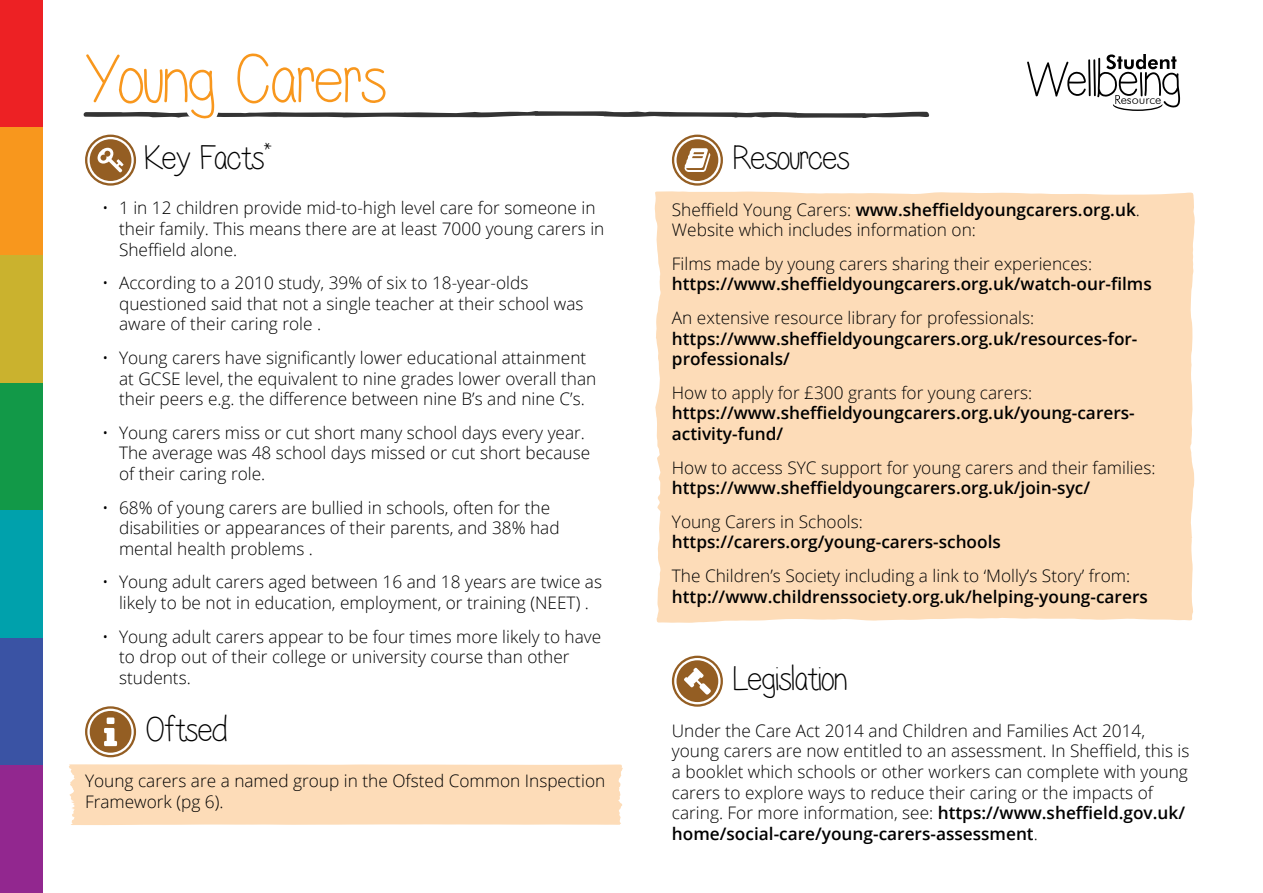
<style>
.page{position:relative;width:1263px;height:893px;background:#fff}
.page>*{position:absolute;margin:0;border:0;box-sizing:border-box;transform-origin:0 0}
.t1{font:72px "Lilian";color:#f8971d}
.t2{font:36px "Lilian";color:#000}
.t3{font:300 17.25px/20.7px "Open Sans";color:#000}
.t4{font:600 17.25px/20.7px "Open Sans";color:#000}
.t5{font:300 12.6px "Futura BT";color:#000}
.s1{font-weight:600}
</style>
<div class="page">
<div style="left:0;top:0;width:43px;height:128px;background:#ed2124"></div>
<div style="left:0;top:128px;width:43px;height:127px;background:#f8971d"></div>
<div style="left:0;top:255px;width:43px;height:128px;background:#cab22e"></div>
<div style="left:0;top:383px;width:43px;height:127px;background:#129948"></div>
<div style="left:0;top:510px;width:43px;height:128px;background:#00a1ac"></div>
<div style="left:0;top:638px;width:43px;height:127px;background:#3a53a4"></div>
<div style="left:0;top:765px;width:43px;height:128px;background:#92278f"></div>
<div style="left:655px;top:192px;width:540px;height:431px;background:#fddcb8"></div>
<svg style="left:83px;top:111px;width:846px;height:155px"></svg>
<svg style="left:672px;top:656px;width:51px;height:51px"></svg>
<div style="left:69px;top:764px;width:554px;height:61px;background:#fddcb8"></div>
<svg style="left:85px;top:706px;width:51px;height:51px"></svg>
<svg style="left:1027px;top:54px;width:153px;height:57px"></svg>
<h1 class="t1" style="left:84px;top:48px;width:302px">Young Carers</h1>
<h2 class="t2" style="left:145px;top:142px;width:128px">Key Facts<sup>*</sup></h2>
<p class="t3" style="left:119px;top:197px;width:487px;text-indent:-17px">• 1 in 12 children provide mid-to-high level care for someone in their family. This means there are at least 7000 young carers in<br>Sheffield alone.</p>
<p class="t3" style="left:119px;top:272px;width:466px;text-indent:-17px">• According to a 2010 study, 39% of six to 18-year-olds questioned said that not a single teacher at their school was aware of their caring role .</p>
<p class="t3" style="left:119px;top:347px;width:479px;text-indent:-17px">• Young carers have significantly lower educational attainment at GCSE level, the equivalent to nine grades lower overall than their peers e.g. the difference between nine B’s and nine C’s.</p>
<p class="t3" style="left:119px;top:422px;width:473px;text-indent:-17px">• Young carers miss or cut short many school days every year.<br>The average was 48 school days missed or cut short because of their caring role.</p>
<p class="t3" style="left:119px;top:496px;width:442px;text-indent:-17px">• 68% of young carers are bullied in schools, often for the disabilities or appearances of their parents, and 38% had mental health problems .</p>
<p class="t3" style="left:102px;top:571px;width:502px;text-align:center">• Young adult carers aged between 16 and 18 years are twice as likely to be not in education, employment, or training (NEET) .</p>
<p class="t3" style="left:119px;top:625px;width:484px;text-indent:-17px">• Young adult carers appear to be four times more likely to have to drop out of their college or university course than other students.</p>
<h2 class="t2" style="left:146px;top:714px;width:82px">Oftsed</h2>
<p class="t3" style="left:85px;top:770px;width:522px">Young carers are a named group in the Ofsted Common Inspection<br>Framework (pg 6).</p>
<h2 class="t2" style="left:733px;top:142px;width:117px">Resources</h2>
<p class="t5" style="left:1121px;top:92px;width:42px">esource</p>
<p class="t3" style="left:672px;top:198px;width:469px">Sheffield Young Carers: <span class="s1">www.sheffieldyoungcarers.org.uk</span>.<br>Website which includes information on:</p>
<p class="t3" style="left:672px;top:253px;width:422px">Films made by young carers sharing their experiences:</p>
<p class="t4" style="left:672px;top:273px;width:481px">https://www.sheffieldyoungcarers.org.uk/watch-our-films</p>
<p class="t3" style="left:672px;top:307px;width:364px">An extensive resource library for professionals:</p>
<p class="t4" style="left:672px;top:328px;width:467px">https://www.sheffieldyoungcarers.org.uk/resources-for&shy;professionals/</p>
<p class="t3" style="left:672px;top:382px;width:362px">How to apply for £300 grants for young carers:</p>
<p class="t4" style="left:672px;top:402px;width:464px">https://www.sheffieldyoungcarers.org.uk/young-carers&shy;activity-fund/</p>
<p class="t3" style="left:672px;top:456px;width:485px">How to access SYC support for young carers and their families:</p>
<p class="t4" style="left:672px;top:477px;width:420px">https://www.sheffieldyoungcarers.org.uk/join-syc/</p>
<p class="t3" style="left:672px;top:511px;width:192px">Young Carers in Schools:</p>
<p class="t4" style="left:672px;top:531px;width:330px">https://carers.org/young-carers-schools</p>
<p class="t3" style="left:672px;top:565px;width:460px">The Children’s Society including a link to ‘Molly’s Story’ from:</p>
<p class="t4" style="left:672px;top:586px;width:477px">http://www.childrenssociety.org.uk/helping-young-carers</p>
<h2 class="t2" style="left:733px;top:663px;width:115px">Legislation</h2>
<p class="t3" style="left:672px;top:720px;width:519px">Under the Care Act 2014 and Children and Families Act 2014, young carers are now entitled to an assessment. In Sheffield, this is a booklet which schools or other workers can complete with young carers to explore ways to reduce their caring or the impacts of caring. For more information, see: <span class="s1">https://www.sheffield.gov.uk/ home/social-care/young-carers-assessment</span>.</p>
</div>
